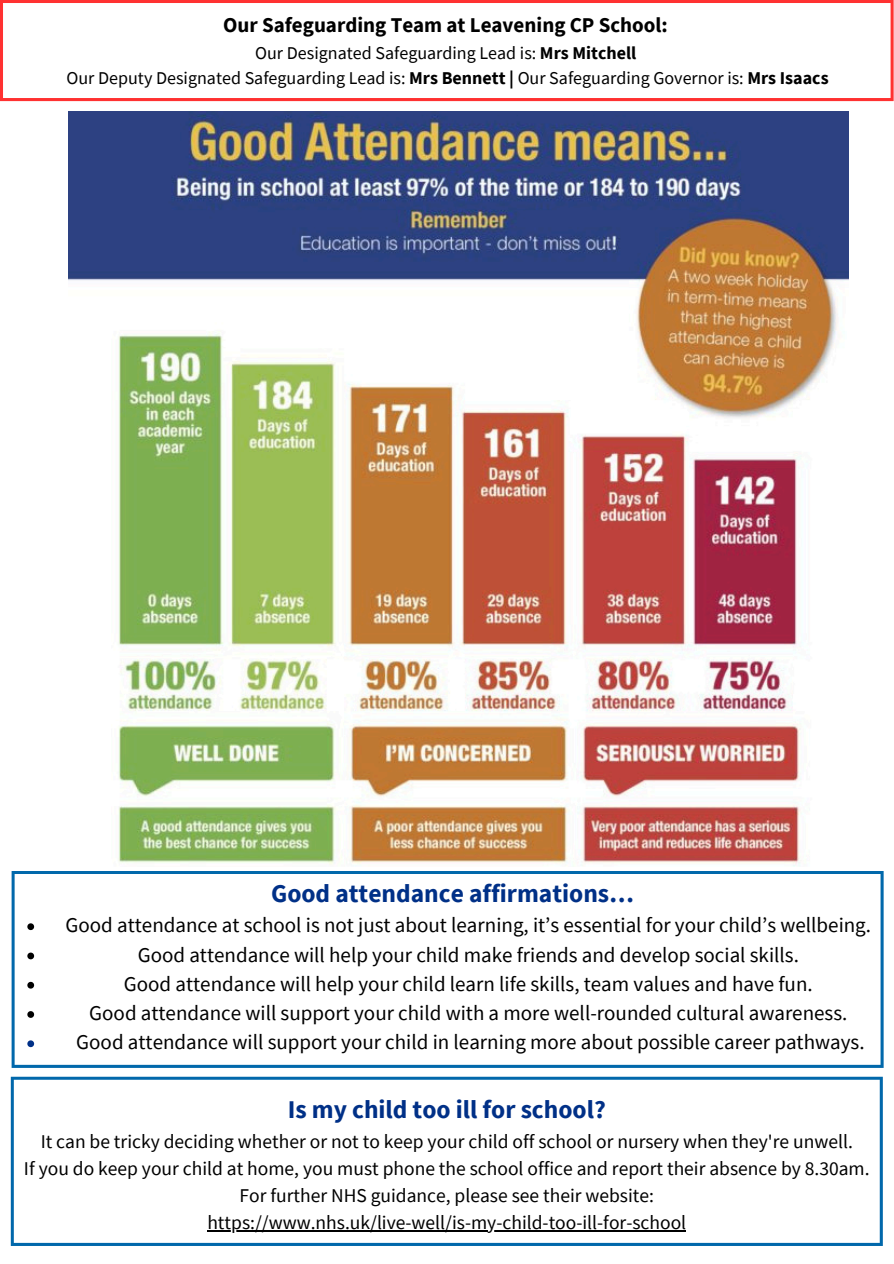
<style>
.page{position:relative;width:894px;height:1264px;background:#fff}
.page>*{position:absolute;margin:0;border:0;box-sizing:border-box;transform-origin:0 0}
.t1{font:700 25.5px "Source Sans Pro";color:#003087}
.t2{font:21px "Source Sans Pro";color:#000}
.t3{font:700 21px "Source Sans Pro";color:#000}
.t4{font:19.5px "Source Sans Pro";color:#000}
.t5{font:18px "Source Sans Pro";color:#000}
.s1{font-weight:700}
</style>
<div class="page">
<svg style="left:0;top:0;width:893px;height:101px"></svg>
<svg style="left:12px;top:871px;width:871px;height:196px"></svg>
<svg style="left:27px;top:923px;width:7px;height:7px"></svg>
<svg style="left:27px;top:952px;width:7px;height:7px"></svg>
<svg style="left:27px;top:981px;width:7px;height:7px"></svg>
<svg style="left:27px;top:1011px;width:7px;height:6px"></svg>
<svg style="left:27px;top:1040px;width:7px;height:7px"></svg>
<img style="left:69px;top:111px;width:778px;height:755px">
<svg style="left:11px;top:1076px;width:871px;height:169px"></svg>
<p class="t3" style="left:223px;top:11px;width:446px">Our Safeguarding Team at Leavening CP School:</p>
<p class="t5" style="left:255px;top:41px;width:382px">Our Designated Safeguarding Lead is: <span class="s1">Mrs Mitchell</span></p>
<p class="t5" style="left:66px;top:66px;width:763px">Our Deputy Designated Safeguarding Lead is: <span class="s1">Mrs Bennett |</span> Our Safeguarding Governor is: <span class="s1">Mrs Isaacs</span></p>
<p class="t1" style="left:271px;top:876px;width:364px">Good attendance affirmations…</p>
<p class="t2" style="left:66px;top:911px;width:806px">Good attendance at school is not just about learning, it’s essential for your child’s wellbeing.</p>
<p class="t2" style="left:138px;top:940px;width:662px">Good attendance will help your child make friends and develop social skills.</p>
<p class="t2" style="left:124px;top:970px;width:690px">Good attendance will help your child learn life skills, team values and have fun.</p>
<p class="t2" style="left:89px;top:999px;width:759px">Good attendance will support your child with a more well-rounded cultural awareness.</p>
<p class="t2" style="left:76px;top:1028px;width:789px">Good attendance will support your child in learning more about possible career pathways.</p>
<p class="t1" style="left:288px;top:1092px;width:319px">Is my child too ill for school?</p>
<h1 class="t4" style="left:41px;top:1128px;width:813px">It can be tricky deciding whether or not to keep your child off school or nursery when they're unwell.</h1>
<p class="t4" style="left:24px;top:1155px;width:847px">If you do keep your child at home, you must phone the school office and report their absence by 8.30am.</p>
<p class="t4" style="left:239px;top:1182px;width:416px">For further NHS guidance, please see their website:</p>
<p class="t4" style="left:207px;top:1209px;width:480px">https://www.nhs.uk/live-well/is-my-child-too-ill-for-school</p>
</div>
